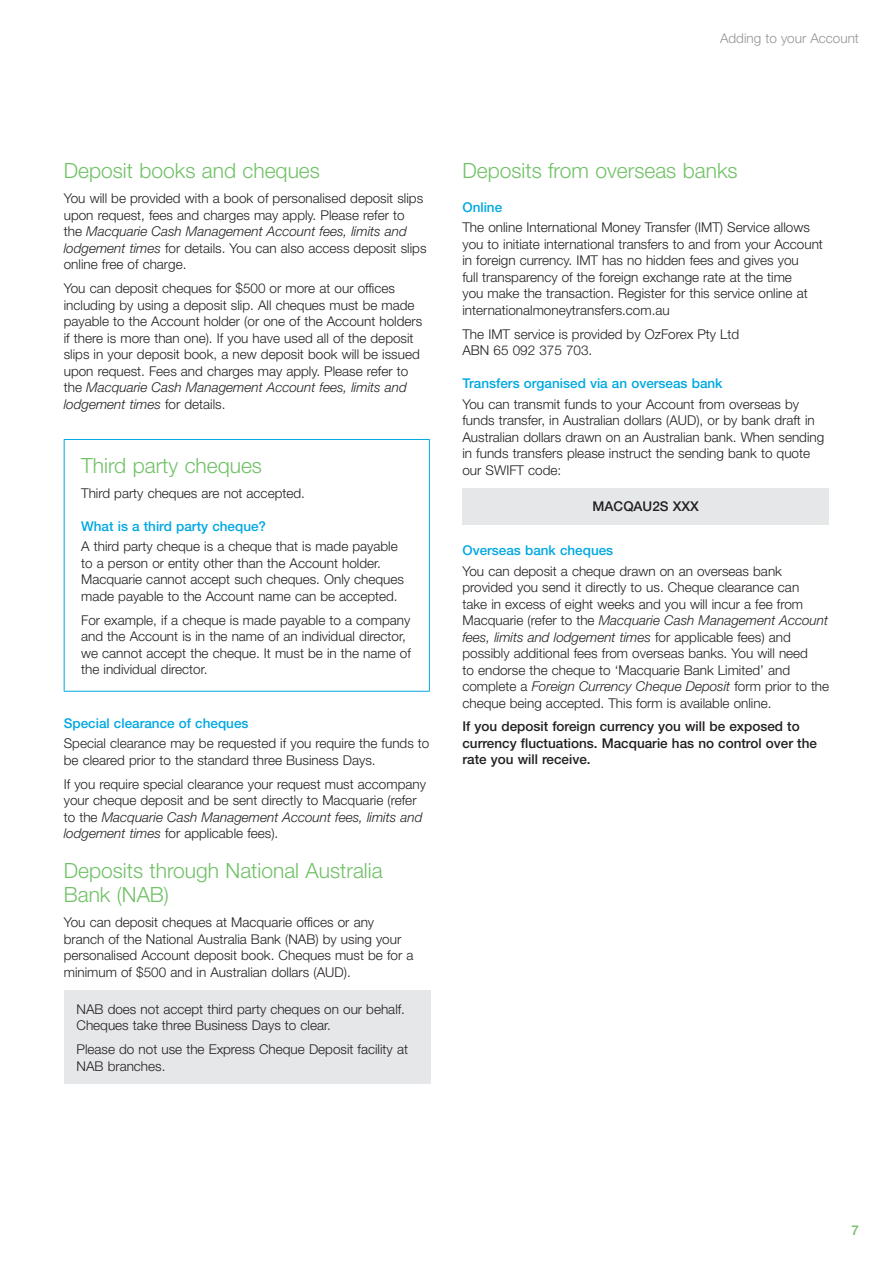
<style>
.page{position:relative;width:893px;height:1263px;background:#fff}
.page>*{position:absolute;margin:0;border:0;box-sizing:border-box;transform-origin:0 0}
.t1{font:300 21px/24px "Helvetica Neue";color:#71c167}
.t2{font:300 13.5px/16.5px "Helvetica Neue";color:#231f20}
.t3{font:500 13.5px/16.5px "Helvetica Neue";color:#231f20}
.t4{font:500 13.5px "Helvetica Neue";color:#00a8e1}
.t5{font:300 13.5px "Helvetica Neue";color:#939598}
.t6{font:500 13.5px "Helvetica Neue";color:#71c167}
.s1{font-style:italic}
</style>
<div class="page">
<div style="left:462px;top:488px;width:367px;height:36px;background:#e6e7e9"></div>
<hr style="left:64px;top:439px;width:366px;height:1px;background:#00a8e1">
<hr style="left:64px;top:440px;width:1px;height:251px;background:#00a8e1">
<hr style="left:429px;top:440px;width:1px;height:251px;background:#00a8e1">
<hr style="left:64px;top:691px;width:366px;height:1px;background:#00a8e1">
<div style="left:64px;top:990px;width:367px;height:93px;background:#e6e7e9"></div>
<p class="t5" style="left:720px;top:29px;width:140px">Adding to your Account</p>
<h1 class="t1" style="left:64px;top:158px;width:258px">Deposit books and cheques</h1>
<p class="t2" style="left:64px;top:190px;width:364px">You will be provided with a book of personalised deposit slips upon request, fees and charges may apply. Please refer to<br>the <span class="s1">Macquarie Cash Management Account fees, limits and lodgement times</span> for details. You can also access deposit slips online free of charge.</p>
<p class="t2" style="left:64px;top:280px;width:360px">You can deposit cheques for $500 or more at our offices including by using a deposit slip. All cheques must be made payable to the Account holder (or one of the Account holders if there is more than one). If you have used all of the deposit slips in your deposit book, a new deposit book will be issued upon request. Fees and charges may apply. Please refer to the <span class="s1">Macquarie Cash Management Account fees, limits and lodgement times</span> for details.</p>
<h1 class="t1" style="left:81px;top:453px;width:182px">Third party cheques</h1>
<p class="t2" style="left:81px;top:485px;width:225px">Third party cheques are not accepted.</p>
<p class="t4" style="left:81px;top:518px;width:186px">What is a third party cheque?</p>
<p class="t2" style="left:81px;top:538px;width:324px">A third party cheque is a cheque that is made payable to a person or entity other than the Account holder.<br>Macquarie cannot accept such cheques. Only cheques made payable to the Account name can be accepted.</p>
<p class="t2" style="left:81px;top:611px;width:331px">For example, if a cheque is made payable to a company and the Account is in the name of an individual director, we cannot accept the cheque. It must be in the name of the individual director.</p>
<p class="t4" style="left:64px;top:715px;width:186px">Special clearance of cheques</p>
<p class="t2" style="left:64px;top:735px;width:367px">Special clearance may be requested if you require the funds to be cleared prior to the standard three Business Days.</p>
<p class="t2" style="left:64px;top:775px;width:364px">If you require special clearance your request must accompany your cheque deposit and be sent directly to Macquarie (refer to the <span class="s1">Macquarie Cash Management Account fees, limits and lodgement times</span> for applicable fees).</p>
<h1 class="t1" style="left:64px;top:858px;width:320px">Deposits through National Australia<br>Bank (NAB)</h1>
<p class="t2" style="left:64px;top:914px;width:351px">You can deposit cheques at Macquarie offices or any branch of the National Australia Bank (NAB) by using your personalised Account deposit book. Cheques must be for a minimum of $500 and in Australian dollars (AUD).</p>
<p class="t2" style="left:77px;top:1000px;width:330px">NAB does not accept third party cheques on our behalf.<br>Cheques take three Business Days to clear.</p>
<p class="t2" style="left:77px;top:1041px;width:333px">Please do not use the Express Cheque Deposit facility at<br>NAB branches.</p>
<h1 class="t1" style="left:462px;top:158px;width:277px">Deposits from overseas banks</h1>
<p class="t4" style="left:462px;top:199px;width:41px">Online</p>
<p class="t2" style="left:462px;top:219px;width:362px">The online International Money Transfer (IMT) Service allows you to initiate international transfers to and from your Account in foreign currency. IMT has no hidden fees and gives you<br>full transparency of the foreign exchange rate at the time<br>you make the transaction. Register for this service online at internationalmoneytransfers.com.au</p>
<p class="t2" style="left:462px;top:325px;width:278px">The IMT service is provided by OzForex Pty Ltd<br>ABN 65 092 375 703.</p>
<p class="t4" style="left:462px;top:375px;width:262px">Transfers organised via an overseas bank</p>
<p class="t2" style="left:462px;top:395px;width:363px">You can transmit funds to your Account from overseas by funds transfer, in Australian dollars (AUD), or by bank draft in Australian dollars drawn on an Australian bank. When sending in funds transfers please instruct the sending bank to quote our SWIFT code:</p>
<p class="t3" style="left:593px;top:498px;width:108px">MACQAU2S XXX</p>
<p class="t4" style="left:462px;top:542px;width:152px">Overseas bank cheques</p>
<p class="t2" style="left:462px;top:562px;width:368px">You can deposit a cheque drawn on an overseas bank provided you send it directly to us. Cheque clearance can<br>take in excess of eight weeks and you will incur a fee from Macquarie (refer to the <span class="s1">Macquarie Cash Management Account fees, limits and lodgement times</span> for applicable fees) and possibly additional fees from overseas banks. You will need<br>to endorse the cheque to ‘Macquarie Bank Limited’ and complete a <span class="s1">Foreign Currency Cheque Deposit</span> form prior to the cheque being accepted. This form is available online.</p>
<p class="t3" style="left:462px;top:718px;width:356px">If you deposit foreign currency you will be exposed to currency fluctuations. Macquarie has no control over the rate you will receive.</p>
<p class="t6" style="left:851px;top:1222px;width:9px">7</p>
</div>
